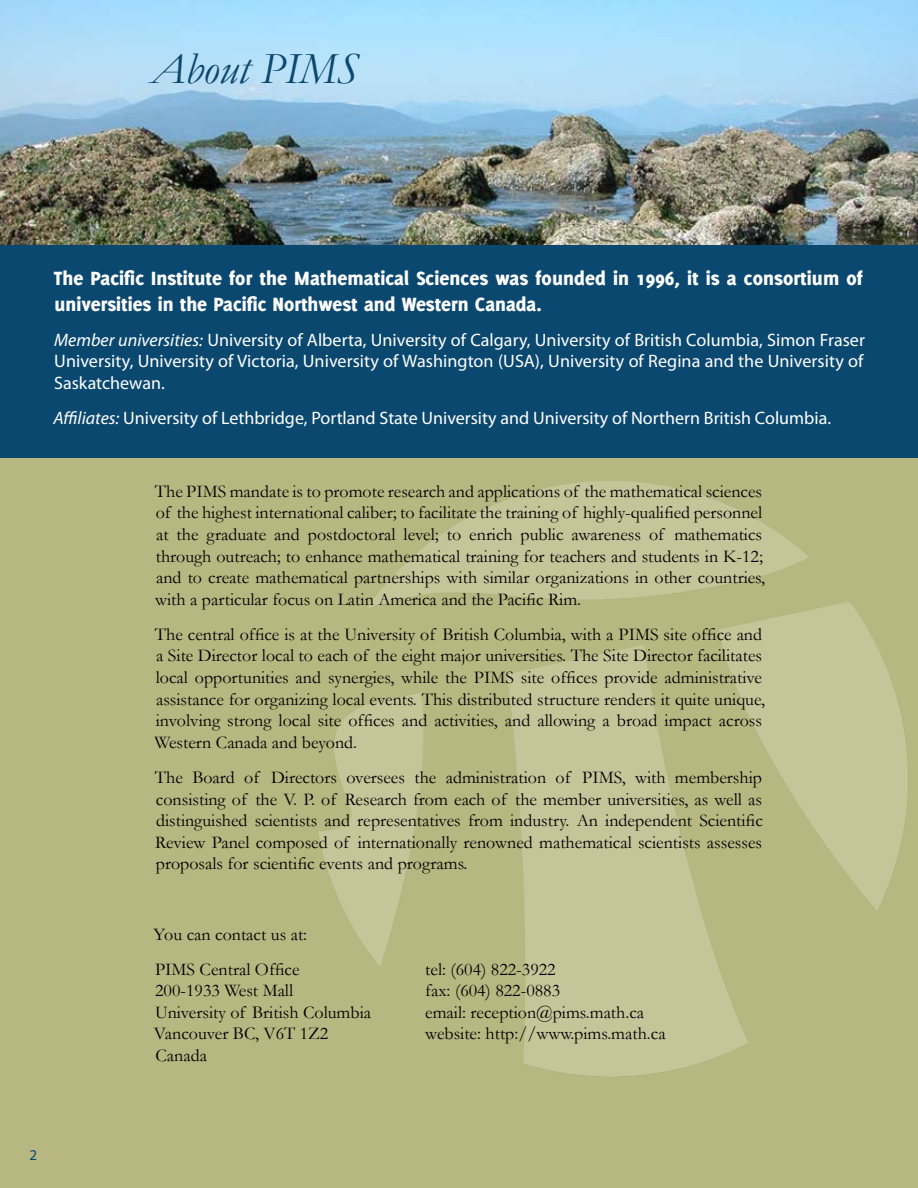
<style>
.page{position:relative;width:918px;height:1188px;background:#b7b782}
.page>*{position:absolute;margin:0;border:0;box-sizing:border-box;transform-origin:0 0}
.t1{font:italic 45px "Garamond";color:#0b486f}
.t2{font:800 21px/25.2px "Delicious";letter-spacing:.005em;color:#fff}
.t3{font:18px/21.6px "Garamond";color:#000}
.t4{font:18px/21.6px "Myriad Pro";color:#fff;text-align:justify}
.t5{font:15px "Myriad Pro";color:#0b486f}
.s1{font-style:italic}
</style>
<div class="page">
<img style="left:318px;top:482px;width:600px;height:617px">
<img style="left:0;top:0;width:918px;height:246px">
<div style="left:0;top:246px;width:918px;height:212px;background:#0b486f"></div>
<h1 class="t1" style="left:151px;top:42px;width:210px">About PIMS</h1>
<p class="t2" style="left:54px;top:266px;width:811px">The Pacific Institute for the Mathematical Sciences was founded in 1996, it is a consortium of universities in the Pacific Northwest and Western Canada.</p>
<p class="t4" style="left:54px;top:329px;width:812px"><span class="s1">Member universities:</span> University of Alberta, University of Calgary, University of British Columbia, Simon Fraser University, University of Victoria, University of Washington (USA), University of Regina and the University of Saskatchewan.</p>
<p class="t4" style="left:53px;top:407px;width:779px"><span class="s1">Affiliates:</span> University of Lethbridge, Portland State University and University of Northern British Columbia.</p>
<p class="t3" style="left:155px;top:480px;width:612px">The PIMS mandate is to promote research and applications of the mathematical sciences of the highest international caliber; to facilitate the training of highly-qualified personnel at the graduate and postdoctoral level; to enrich public awareness of mathematics through outreach; to enhance mathematical training for teachers and students in K-12; and to create mathematical partnerships with similar organizations in other countries, with a particular focus on Latin America and the Pacific Rim.</p>
<p class="t3" style="left:155px;top:623px;width:612px">The central office is at the University of British Columbia, with a PIMS site office and a Site Director local to each of the eight major universities. The Site Director facilitates local opportunities and synergies, while the PIMS site offices provide administrative assistance for organizing local events. This distributed structure renders it quite unique, involving strong local site offices and activities, and allowing a broad impact across Western Canada and beyond.</p>
<p class="t3" style="left:155px;top:766px;width:609px;text-align:justify">The Board of Directors oversees the administration of PIMS, with membership consisting of the V. P. of Research from each of the member universities, as well as distinguished scientists and representatives from industry. An independent Scientific Review Panel composed of internationally renowned mathematical scientists assesses proposals for scientific events and programs.</p>
<p class="t3" style="left:154px;top:916px;width:155px;line-height:35.1px">You can contact us at:<br>PIMS Central Office</p>
<p class="t3" style="left:425px;top:958px;width:132px">tel: (604) 822-3922</p>
<p class="t3" style="left:155px;top:980px;width:140px">200-1933 West Mall</p>
<p class="t3" style="left:425px;top:980px;width:136px">fax: (604) 822-0883</p>
<p class="t3" style="left:155px;top:1001px;width:218px">University of British Columbia</p>
<p class="t3" style="left:425px;top:1001px;width:220px">email: reception@pims.math.ca</p>
<p class="t3" style="left:154px;top:1023px;width:176px">Vancouver BC, V6T 1Z2</p>
<p class="t3" style="left:425px;top:1023px;width:242px">website: http://www.pims.math.ca</p>
<p class="t3" style="left:155px;top:1044px;width:53px">Canada</p>
<p class="t5" style="left:30px;top:1146px;width:9px">2</p>
</div>
